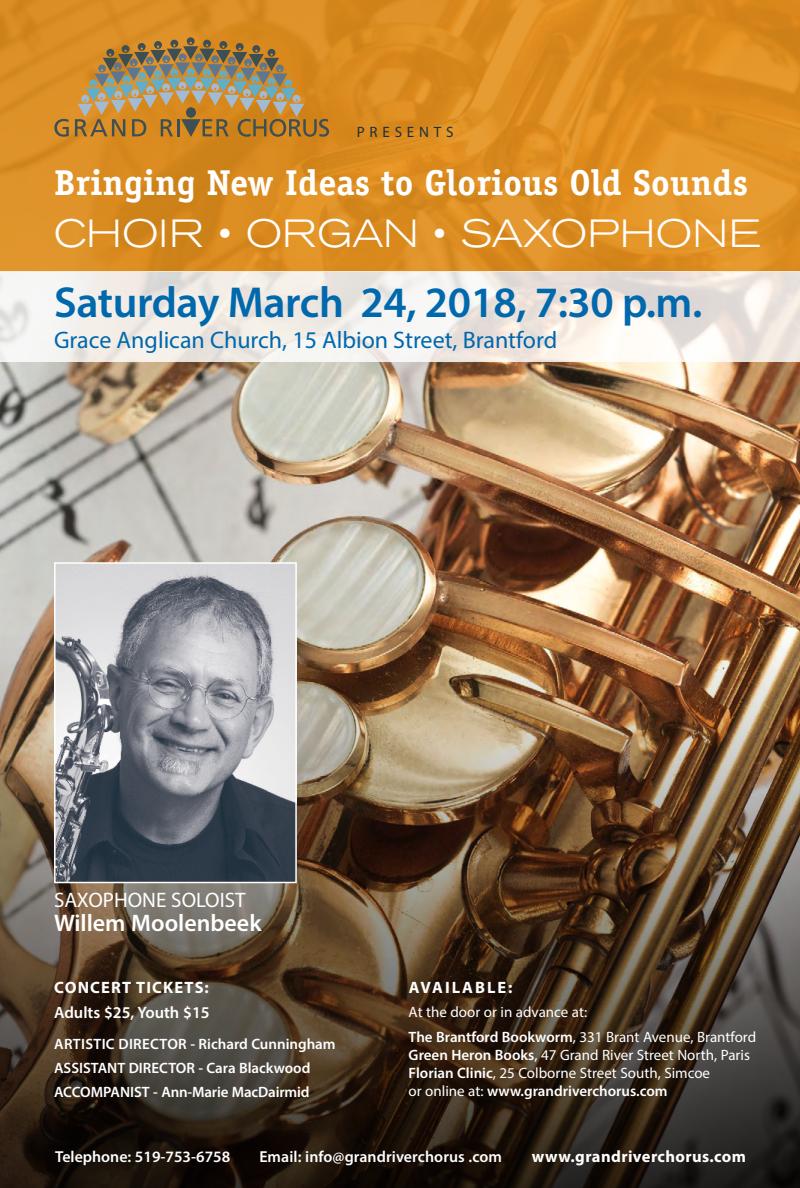
<style>
.page{position:relative;width:800px;height:1188px;background:#fff}
.page>*{position:absolute;margin:0;border:0;box-sizing:border-box;transform-origin:0 0}
.t1{font:600 43.5px "Myriad Pro";letter-spacing:-.01em;color:#0068ac}
.t2{font:300 expanded 39px "Akzidenz Grotesk BE";letter-spacing:.02em;color:#fff}
.t3{font:700 36px "Officina Serif";letter-spacing:.005em;color:#fff}
.t4{font:24px "Myriad Pro";color:#0068ac}
.t5{font:600 24px "Myriad Pro";color:#fff}
.t6{font:21px "Myriad Pro";color:#fff}
.t7{font:700 16.5px "Myriad Pro";letter-spacing:.025em;color:#fff}
.t8{font:600 16.5px "Myriad Pro";color:#fff}
.t9{font:700 16.5px "Myriad Pro";letter-spacing:.07em;color:#fff}
.t10{font:700 16.5px "Myriad Pro";letter-spacing:.12em;color:#fff}
.t11{font:600 15.9px "Myriad Pro";color:#fff}
.t12{font:15px/18px "Myriad Pro";color:#fff}
.t13{font:600 15px/24px "Myriad Pro";color:#fff}
.t14{font:15px "Myriad Pro";letter-spacing:.32em;color:#1c2f3c}
.s1{font-weight:600}
</style>
<div class="page">
<img style="left:0;top:362px;width:799px;height:255px">
<svg style="left:0;top:0;width:799px;height:272px;fill:#dd8e21"></svg>
<img style="left:0;top:617px;width:799px;height:571px">
<img style="left:57px;top:565px;width:237px;height:315px">
<div style="left:54px;top:562px;width:243px;height:321px;border:2px solid #fff"></div>
<svg style="left:54px;top:119px;width:15px;height:18px"></svg>
<svg style="left:75px;top:37px;width:254px;height:100px"></svg>
<svg style="left:0;top:272px;width:799px;height:90px"></svg>
<p class="t14" style="left:357px;top:122px;width:98px">PRESENTS</p>
<h3 class="t3" style="left:54px;top:160px;width:695px">Bringing New Ideas to Glorious Old Sounds</h3>
<h2 class="t2" style="left:54px;top:212px;width:709px">CHOIR • ORGAN • SAXOPHONE</h2>
<h1 class="t1" style="left:54px;top:275px;width:649px">Saturday March 24, 2018, 7:30 p.m.</h1>
<h3 class="t4" style="left:54px;top:326px;width:504px">Grace Anglican Church, 15 Albion Street, Brantford</h3>
<h3 class="t6" style="left:54px;top:887px;width:193px">SAXOPHONE SOLOIST</h3>
<h3 class="t5" style="left:54px;top:908px;width:209px">Willem Moolenbeek</h3>
<p class="t9" style="left:54px;top:977px;width:156px">CONCERT TICKETS:</p>
<p class="t8" style="left:54px;top:1002px;width:157px">Adults $25, Youth $15</p>
<p class="t13" style="left:54px;top:1031px;width:283px">ARTISTIC DIRECTOR - Richard Cunningham<br>ASSISTANT DIRECTOR - Cara Blackwood<br>ACCOMPANIST - Ann-Marie MacDairmid</p>
<p class="t10" style="left:408px;top:977px;width:105px">AVAILABLE:</p>
<p class="t12" style="left:408px;top:1000px;width:349px;line-height:24.8px">At the door or in advance at:<br><span class="s1">The Brantford Bookworm</span>, 331 Brant Avenue, Brantford</p>
<p class="t12" style="left:408px;top:1046px;width:343px"><span class="s1">Green Heron Books</span>, 47 Grand River Street North, Paris<br><span class="s1">Florian Clinic</span>, 25 Colborne Street South, Simcoe<br>or online at: <span class="s1">www.grandriverchorus.com</span></p>
<p class="t11" style="left:55px;top:1147px;width:176px">Telephone: 519-753-6758</p>
<p class="t11" style="left:259px;top:1147px;width:244px">Email: info@grandriverchorus .com</p>
<p class="t7" style="left:531px;top:1146px;width:216px">www.grandriverchorus.com</p>
</div>
